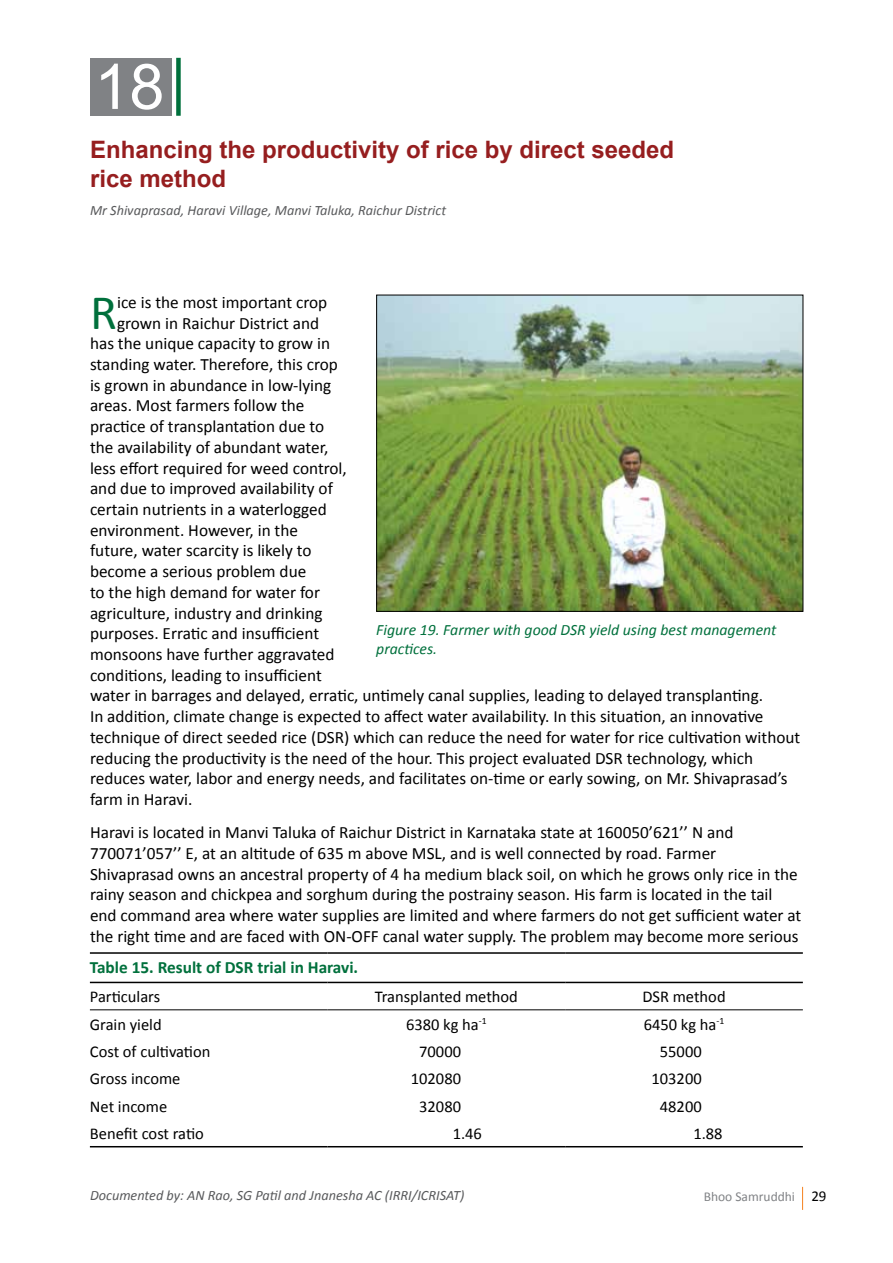
<style>
.page{position:relative;width:893px;height:1263px;background:#fff}
.page>*{position:absolute;margin:0;border:0;box-sizing:border-box;transform-origin:0 0}
.t1{font:63px "Arial";color:#fff}
.t2{font:49.8px "Calibri";color:#00703c}
.t3{font:700 24px/28.8px "Arial";color:#961e1f}
.t4{font:17.25px/20.7px "Calibri";color:#000}
.t5{font:700 17.25px "Calibri";color:#00703c}
.t6{font:16.5px "Calibri";color:#000}
.t7{font:italic 15.75px/18.9px "Calibri";color:#00703c}
.t8{font:italic 14.25px "Calibri";color:#58595b}
.t9{font:13.5px "Calibri";color:#808285}
.s1{font-size:15px;color:#000}
</style>
<div class="page">
<svg style="left:802px;top:1187px;width:1px;height:23px"></svg>
<div style="left:90px;top:58px;width:82px;height:58px;background:#808285"></div>
<hr style="left:90px;top:952px;width:238px;height:2px;background:#000">
<hr style="left:328px;top:952px;width:237px;height:2px;background:#000">
<hr style="left:565px;top:952px;width:238px;height:2px;background:#000">
<hr style="left:90px;top:982px;width:238px;height:1px;background:#000">
<hr style="left:328px;top:982px;width:237px;height:1px;background:#000">
<hr style="left:565px;top:982px;width:238px;height:1px;background:#000">
<hr style="left:90px;top:1009px;width:238px;height:1px;background:#000">
<hr style="left:328px;top:1009px;width:237px;height:1px;background:#000">
<hr style="left:565px;top:1009px;width:238px;height:1px;background:#000">
<hr style="left:90px;top:1146px;width:238px;height:1px;background:#000">
<hr style="left:328px;top:1146px;width:237px;height:1px;background:#000">
<hr style="left:565px;top:1146px;width:238px;height:1px;background:#000">
<img style="left:378px;top:297px;width:423px;height:313px">
<div style="left:376px;top:295px;width:427px;height:317px;border:1px solid #000"></div>
<div style="left:176px;top:58px;width:5px;height:58px;background:#00703c"></div>
<h1 class="t1" style="left:94px;top:46px;width:72px">18</h1>
<h3 class="t3" style="left:90px;top:136px;width:586px">Enhancing the productivity of rice by direct seeded rice method</h3>
<p class="t8" style="left:90px;top:201px;width:358px">Mr Shivaprasad, Haravi Village, Manvi Taluka, Raichur District</p>
<h2 class="t2" style="left:90px;top:281px;width:29px">R</h2>
<p class="t4" style="left:117px;top:292px;width:212px">ice is the most important crop</p>
<p class="t4" style="left:117px;top:313px;width:204px">grown in Raichur District and</p>
<p class="t4" style="left:90px;top:333px;width:242px">has the unique capacity to grow in</p>
<p class="t4" style="left:90px;top:354px;width:249px">standing water. Therefore, this crop</p>
<p class="t4" style="left:90px;top:375px;width:243px">is grown in abundance in low-lying</p>
<p class="t4" style="left:90px;top:395px;width:216px">areas. Most farmers follow the</p>
<p class="t4" style="left:90px;top:416px;width:236px">practice of transplantation due to</p>
<p class="t4" style="left:90px;top:437px;width:240px">the availability of abundant water,</p>
<p class="t4" style="left:90px;top:458px;width:258px">less effort required for weed control,</p>
<p class="t4" style="left:90px;top:478px;width:244px">and due to improved availability of</p>
<p class="t4" style="left:90px;top:499px;width:238px">certain nutrients in a waterlogged</p>
<p class="t4" style="left:90px;top:520px;width:210px">environment. However, in the</p>
<p class="t4" style="left:90px;top:540px;width:223px">future, water scarcity is likely to</p>
<p class="t4" style="left:90px;top:561px;width:218px">become a serious problem due</p>
<p class="t4" style="left:90px;top:582px;width:232px">to the high demand for water for</p>
<p class="t4" style="left:90px;top:602px;width:234px">agriculture, industry and drinking</p>
<p class="t4" style="left:90px;top:623px;width:231px">purposes. Erratic and insufficient</p>
<p class="t4" style="left:90px;top:644px;width:246px">monsoons have further aggravated</p>
<p class="t4" style="left:90px;top:665px;width:233px">conditions, leading to insufficient</p>
<p class="t7" style="left:376px;top:620px;width:402px">Figure 19. Farmer with good DSR yield using best management practices.</p>
<p class="t4" style="left:90px;top:685px;width:712px">water in barrages and delayed, erratic, untimely canal supplies, leading to delayed transplanting.<br>In addition, climate change is expected to affect water availability. In this situation, an innovative technique of direct seeded rice (DSR) which can reduce the need for water for rice cultivation without reducing the productivity is the need of the hour. This project evaluated DSR technology, which reduces water, labor and energy needs, and facilitates on-time or early sowing, on Mr. Shivaprasad’s farm in Haravi.</p>
<p class="t4" style="left:90px;top:822px;width:713px">Haravi is located in Manvi Taluka of Raichur District in Karnataka state at 160050’621’’ N and 770071’057’’ E, at an altitude of 635 m above MSL, and is well connected by road. Farmer Shivaprasad owns an ancestral property of 4 ha medium black soil, on which he grows only rice in the rainy season and chickpea and sorghum during the postrainy season. His farm is located in the tail end command area where water supplies are limited and where farmers do not get sufficient water at the right time and are faced with ON-OFF canal water supply. The problem may become more serious</p>
<p class="t5" style="left:90px;top:957px;width:270px">Table 15. Result of DSR trial in Haravi.</p>
<p class="t6" style="left:90px;top:986px;width:72px">Particulars</p>
<p class="t6" style="left:375px;top:986px;width:145px">Transplanted method</p>
<p class="t6" style="left:642px;top:986px;width:85px">DSR method</p>
<p class="t6" style="left:90px;top:1014px;width:73px">Grain yield</p>
<p class="t6" style="left:406px;top:1014px;width:82px">6380 kg ha<sup>-1</sup></p>
<p class="t6" style="left:644px;top:1014px;width:82px">6450 kg ha<sup>-1</sup></p>
<p class="t6" style="left:90px;top:1041px;width:122px">Cost of cultivation</p>
<p class="t6" style="left:419px;top:1041px;width:43px">70000</p>
<p class="t6" style="left:660px;top:1041px;width:43px">55000</p>
<p class="t6" style="left:90px;top:1068px;width:92px">Gross income</p>
<p class="t6" style="left:411px;top:1068px;width:52px">102080</p>
<p class="t6" style="left:651px;top:1068px;width:52px">103200</p>
<p class="t6" style="left:90px;top:1096px;width:79px">Net income</p>
<p class="t6" style="left:419px;top:1096px;width:43px">32080</p>
<p class="t6" style="left:660px;top:1096px;width:43px">48200</p>
<p class="t6" style="left:90px;top:1123px;width:116px">Benefit cost ratio</p>
<p class="t6" style="left:453px;top:1123px;width:31px">1.46</p>
<p class="t6" style="left:693px;top:1123px;width:31px">1.88</p>
<p class="t8" style="left:90px;top:1185px;width:376px">Documented by: AN Rao, SG Patil and Jnanesha AC (IRRI/ICRISAT)</p>
<p class="t9" style="left:704px;top:1188px;width:124px">Bhoo Samruddhi <span class="s1">29</span></p>
</div>
